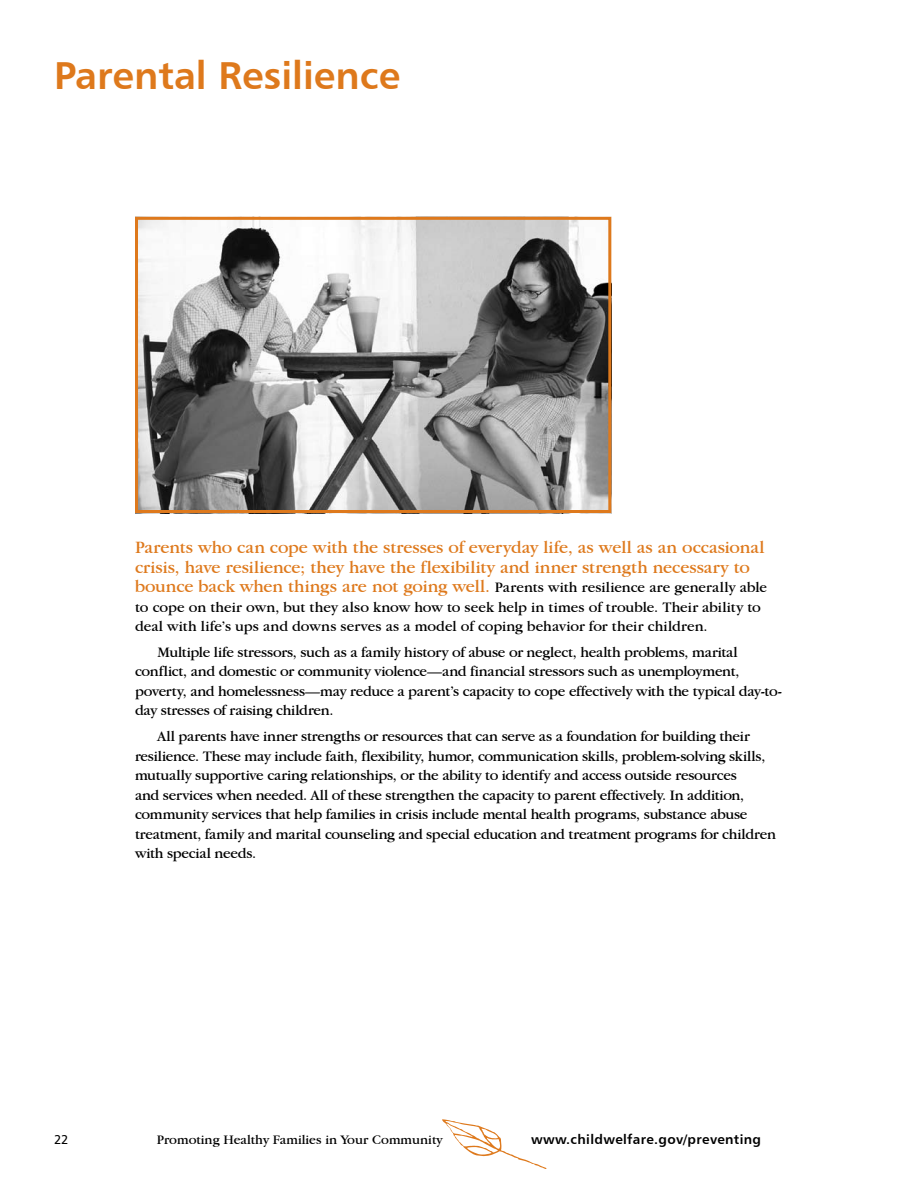
<style>
.page{position:relative;width:918px;height:1188px;background:#fff}
.page>*{position:absolute;margin:0;border:0;box-sizing:border-box;transform-origin:0 0}
.t1{font:39px "Humanist 777 BT Bold B";color:#de791c}
.t2{font:18px/19.5px "Garamond IT Cby BT";letter-spacing:-.005em;color:#de791c}
.t3{font:15px/19.5px "Garamond IT Cby BT";letter-spacing:-.015em;color:#000}
.t4{font:13.5px "Garamond IT Cby BT";color:#000}
.t5{font:13.5px "Humanist 777 BT Bold B";letter-spacing:.025em;color:#000}
.t6{font:12.75px "Humanist 777 BT Roman B";color:#000}
.s1{font-size:18px;color:#de791c}
</style>
<div class="page">
<img style="left:139px;top:221px;width:468px;height:288px">
<div style="left:135px;top:217px;width:476px;height:296px;border:3px solid #de791c"></div>
<svg style="left:442px;top:1119px;width:104px;height:50px"></svg>
<h1 class="t1" style="left:54px;top:51px;width:348px">Parental Resilience</h1>
<p class="t2" style="left:135px;top:537px;width:631px">Parents who can cope with the stresses of everyday life, as well as an occasional crisis, have resilience; they have the flexibility and inner strength necessary to</p>
<p class="t3" style="left:135px;top:577px;width:634px"><span class="s1">bounce back when things are not going well.</span> Parents with resilience are generally able to cope on their own, but they also know how to seek help in times of trouble. Their ability to deal with life’s ups and downs serves as a model of coping behavior for their children.</p>
<p class="t3" style="left:135px;top:642px;width:648px;text-indent:22px">Multiple life stressors, such as a family history of abuse or neglect, health problems, marital conflict, and domestic or community violence—and financial stressors such as unemployment, poverty, and homelessness—may reduce a parent’s capacity to cope effectively with the typical day-to&shy;day stresses of raising children.</p>
<p class="t3" style="left:135px;top:727px;width:642px;text-indent:22px">All parents have inner strengths or resources that can serve as a foundation for building their resilience. These may include faith, flexibility, humor, communication skills, problem-solving skills, mutually supportive caring relationships, or the ability to identify and access outside resources<br>and services when needed. All of these strengthen the capacity to parent effectively. In addition, community services that help families in crisis include mental health programs, substance abuse treatment, family and marital counseling and special education and treatment programs for children with special needs.</p>
<p class="t6" style="left:54px;top:1131px;width:16px">22</p>
<p class="t4" style="left:157px;top:1132px;width:287px">Promoting Healthy Families in Your Community</p>
<p class="t5" style="left:531px;top:1131px;width:231px">www.childwelfare.gov/preventing</p>
</div>
